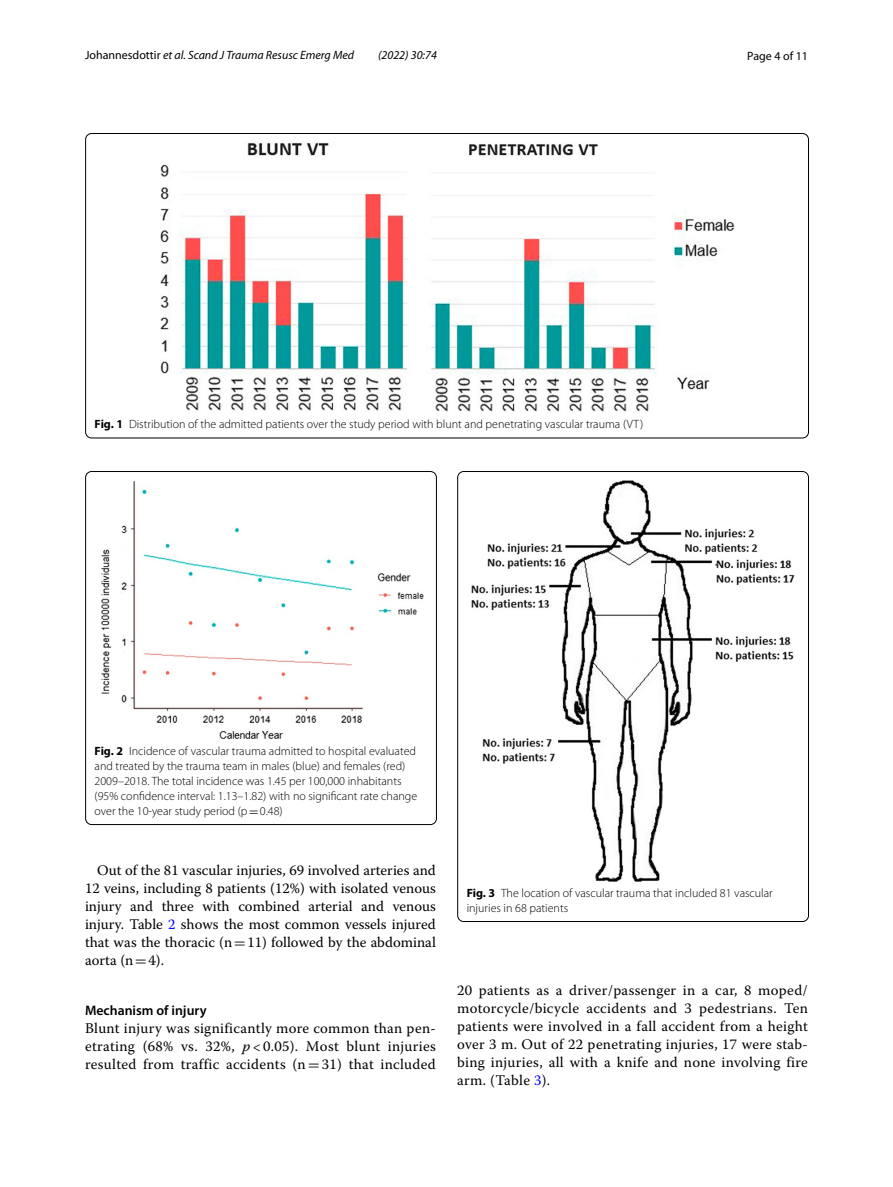
<style>
.page{position:relative;width:893px;height:1187px;background:#fff}
.page>*{position:absolute;margin:0;border:0;box-sizing:border-box;transform-origin:0 0}
.t1{font:14.7px/18px "Warnock Pro";letter-spacing:.02em;color:#000;text-align:justify}
.t2{font:600 13.8px "Myriad Pro";color:#000}
.t3{font:300 12px/15px "Myriad Pro";color:#000}
.t4{font:italic 12px "Myriad Pro";color:#000}
.t5{font:12px "Myriad Pro";color:#000}
.s1{font-style:normal}
.s2{font-weight:700}
.s3{font-family:"MTSY";font-weight:400}
.s4{color:#00f}
.s5{font-family:"MTSY"}
.s6{font-style:italic}
</style>
<div class="page">
<img style="left:160px;top:143px;width:574px;height:269px">
<img style="left:101px;top:481px;width:323px;height:258px">
<div style="left:85px;top:471px;width:352px;height:353px;border:1px solid #000;border-radius:6px"></div>
<img style="left:471px;top:480px;width:324px;height:401px">
<p class="t4" style="left:85px;top:48px;width:271px"><span class="s1">Johannesdottir</span> et al. Scand J Trauma Resusc Emerg Med</p>
<p class="t4" style="left:378px;top:48px;width:60px">(2022) 30:74</p>
<p class="t5" style="left:747px;top:48px;width:62px">Page 4 of 11</p>
<p class="t3" style="left:95px;top:416px;width:550px"><span class="s2">Fig. 1</span> Distribution of the admitted patients over the study period with blunt and penetrating vascular trauma (VT)</p>
<p class="t3" style="left:95px;top:743px;width:324px"><span class="s2">Fig. 2</span> Incidence of vascular trauma admitted to hospital evaluated and treated by the trauma team in males (blue) and females (red)<br>2009–2018. The total incidence was 1.45 per 100,000 inhabitants (95% confidence interval: 1.13–1.82) with no significant rate change over the 10-year study period (p<span class="s3">=</span>0.48)</p>
<p class="t1" style="left:85px;top:860px;width:352px;text-indent:12px">Out of the 81 vascular injuries, 69 involved arteries and 12 veins, including 8 patients (12%) with isolated venous injury and three with combined arterial and venous injury. Table <span class="s4">2</span> shows the most common vessels injured that was the thoracic (n<span class="s5">=</span>11) followed by the abdominal aorta (n<span class="s5">=</span>4).</p>
<p class="t2" style="left:85px;top:1001px;width:123px">Mechanism of injury</p>
<p class="t1" style="left:85px;top:1018px;width:352px">Blunt injury was significantly more common than pen&shy;etrating (68% vs. 32%, <span class="s6">p</span> &lt; 0.05). Most blunt injuries resulted from traffic accidents (n <span class="s5">=</span> 31) that included</p>
<p class="t3" style="left:467px;top:885px;width:308px"><span class="s2">Fig. 3</span> The location of vascular trauma that included 81 vascular injuries in 68 patients</p>
<p class="t1" style="left:457px;top:980px;width:352px">20 patients as a driver/passenger in a car, 8 moped/ motorcycle/bicycle accidents and 3 pedestrians. Ten patients were involved in a fall accident from a height over 3 m. Out of 22 penetrating injuries, 17 were stab&shy;bing injuries, all with a knife and none involving fire arm. (Table <span class="s4">3</span>).</p>
</div>
